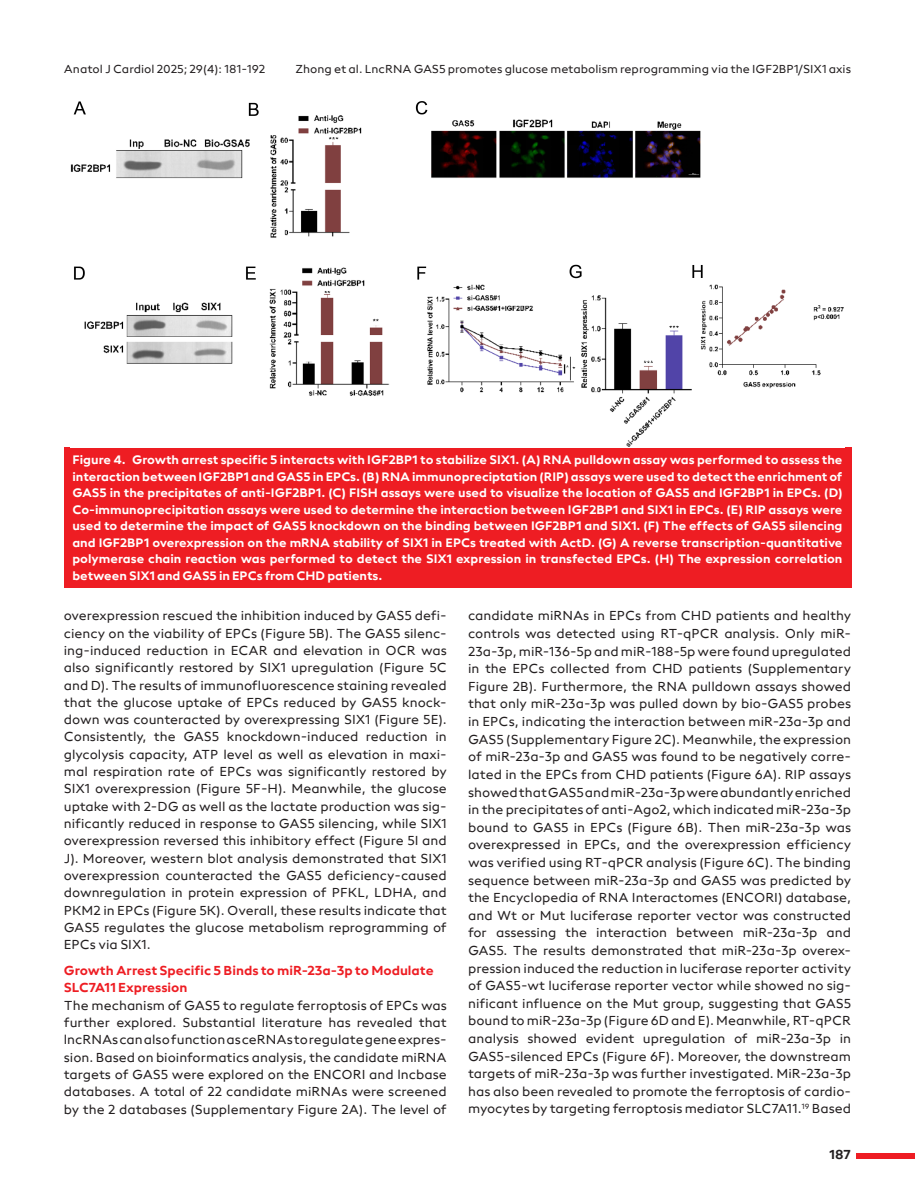
<style>
.page{position:relative;width:915px;height:1191px;background:#fff}
.page>*{position:absolute;margin:0;border:0;box-sizing:border-box;transform-origin:0 0}
.t1{font:13.5px/17.5px "neue Radial A Regular";color:#231f20;text-align:justify}
.t2{font:13.5px/17.2px "neue Radial A Bold";color:#ee1d23}
.t3{font:13.5px "neue Radial A Bold";color:#231f20}
.t4{font:12.75px/16.5px "neue Radial A Bold";color:#fff;text-align:justify}
.t5{font:12px "neue Radial A Regular";color:#231f20}
</style>
<div class="page">
<div style="left:856px;top:1152px;width:58px;height:6px;background:#ee1d23"></div>
<div style="left:64px;top:448px;width:786px;height:140px;background:#ee1d23"></div>
<img style="left:70px;top:101px;width:774px;height:346px">
<p class="t5" style="left:64px;top:61px;width:203px">Anatol J Cardiol 2025; 29(4): 181-192</p>
<p class="t5" style="left:295px;top:61px;width:557px">Zhong et al. LncRNA GAS5 promotes glucose metabolism reprogramming via the IGF2BP1/SIX1 axis</p>
<p class="t4" style="left:72px;top:451px;width:771px">Figure 4. Growth arrest specific 5 interacts with IGF2BP1 to stabilize SIX1. (A) RNA pulldown assay was performed to assess the interaction between IGF2BP1 and GAS5 in EPCs. (B) RNA immunopreciptation (RIP) assays were used to detect the enrichment of GAS5 in the precipitates of anti-IGF2BP1. (C) FISH assays were used to visualize the location of GAS5 and IGF2BP1 in EPCs. (D)<br>Co-immunoprecipitation assays were used to determine the interaction between IGF2BP1 and SIX1 in EPCs. (E) RIP assays were used to determine the impact of GAS5 knockdown on the binding between IGF2BP1 and SIX1. (F) The effects of GAS5 silencing and IGF2BP1 overexpression on the mRNA stability of SIX1 in EPCs treated with ActD. (G) A reverse transcription-quantitative polymerase chain reaction was performed to detect the SIX1 expression in transfected EPCs. (H) The expression correlation between SIX1 and GAS5 in EPCs from CHD patients.</p>
<p class="t1" style="left:64px;top:607px;width:384px">overexpression rescued the inhibition induced by GAS5 defi&shy;ciency on the viability of EPCs (Figure 5B). The GAS5 silenc&shy;ing-induced reduction in ECAR and elevation in OCR was also significantly restored by SIX1 upregulation (Figure 5C and D). The results of immunofluorescence staining revealed that the glucose uptake of EPCs reduced by GAS5 knock&shy;down was counteracted by overexpressing SIX1 (Figure 5E).<br>Consistently, the GAS5 knockdown-induced reduction in glycolysis capacity, ATP level as well as elevation in maxi&shy;mal respiration rate of EPCs was significantly restored by SIX1 overexpression (Figure 5F-H). Meanwhile, the glucose uptake with 2-DG as well as the lactate production was sig&shy;nificantly reduced in response to GAS5 silencing, while SIX1 overexpression reversed this inhibitory effect (Figure 5I and J). Moreover, western blot analysis demonstrated that SIX1 overexpression counteracted the GAS5 deficiency-caused downregulation in protein expression of PFKL, LDHA, and PKM2 in EPCs (Figure 5K). Overall, these results indicate that GAS5 regulates the glucose metabolism reprogramming of EPCs via SIX1.</p>
<p class="t2" style="left:64px;top:961px;width:371px">Growth Arrest Specific 5 Binds to miR-23a-3p to Modulate<br>SLC7A11 Expression</p>
<p class="t1" style="left:64px;top:996px;width:384px">The mechanism of GAS5 to regulate ferroptosis of EPCs was further explored. Substantial literature has revealed that lncRNAs can also function as ceRNAs to regulate gene expres&shy;sion. Based on bioinformatics analysis, the candidate miRNA targets of GAS5 were explored on the ENCORI and lncbase databases. A total of 22 candidate miRNAs were screened by the 2 databases (Supplementary Figure 2A). The level of</p>
<p class="t1" style="left:468px;top:607px;width:384px">candidate miRNAs in EPCs from CHD patients and healthy controls was detected using RT-qPCR analysis. Only miR-23a-3p, miR-136-5p and miR-188-5p were found upregulated in the EPCs collected from CHD patients (Supplementary Figure 2B). Furthermore, the RNA pulldown assays showed that only miR-23a-3p was pulled down by bio-GAS5 probes in EPCs, indicating the interaction between miR-23a-3p and GAS5 (Supplementary Figure 2C). Meanwhile, the expression of miR-23a-3p and GAS5 was found to be negatively corre&shy;lated in the EPCs from CHD patients (Figure 6A). RIP assays showed that GAS5 and miR-23a-3p were abundantly enriched in the precipitates of anti-Ago2, which indicated miR-23a-3p bound to GAS5 in EPCs (Figure 6B). Then miR-23a-3p was overexpressed in EPCs, and the overexpression efficiency was verified using RT-qPCR analysis (Figure 6C). The binding sequence between miR-23a-3p and GAS5 was predicted by the Encyclopedia of RNA Interactomes (ENCORI) database, and Wt or Mut luciferase reporter vector was constructed for assessing the interaction between miR-23a-3p and GAS5. The results demonstrated that miR-23a-3p overex&shy;pression induced the reduction in luciferase reporter activity of GAS5-wt luciferase reporter vector while showed no sig&shy;nificant influence on the Mut group, suggesting that GAS5 bound to miR-23a-3p (Figure 6D and E). Meanwhile, RT-qPCR analysis showed evident upregulation of miR-23a-3p in GAS5-silenced EPCs (Figure 6F). Moreover, the downstream targets of miR-23a-3p was further investigated. MiR-23a-3p has also been revealed to promote the ferroptosis of cardio&shy;myocytes by targeting ferroptosis mediator SLC7A11.<sup>19</sup> Based</p>
<p class="t3" style="left:828px;top:1146px;width:24px">187</p>
</div>
